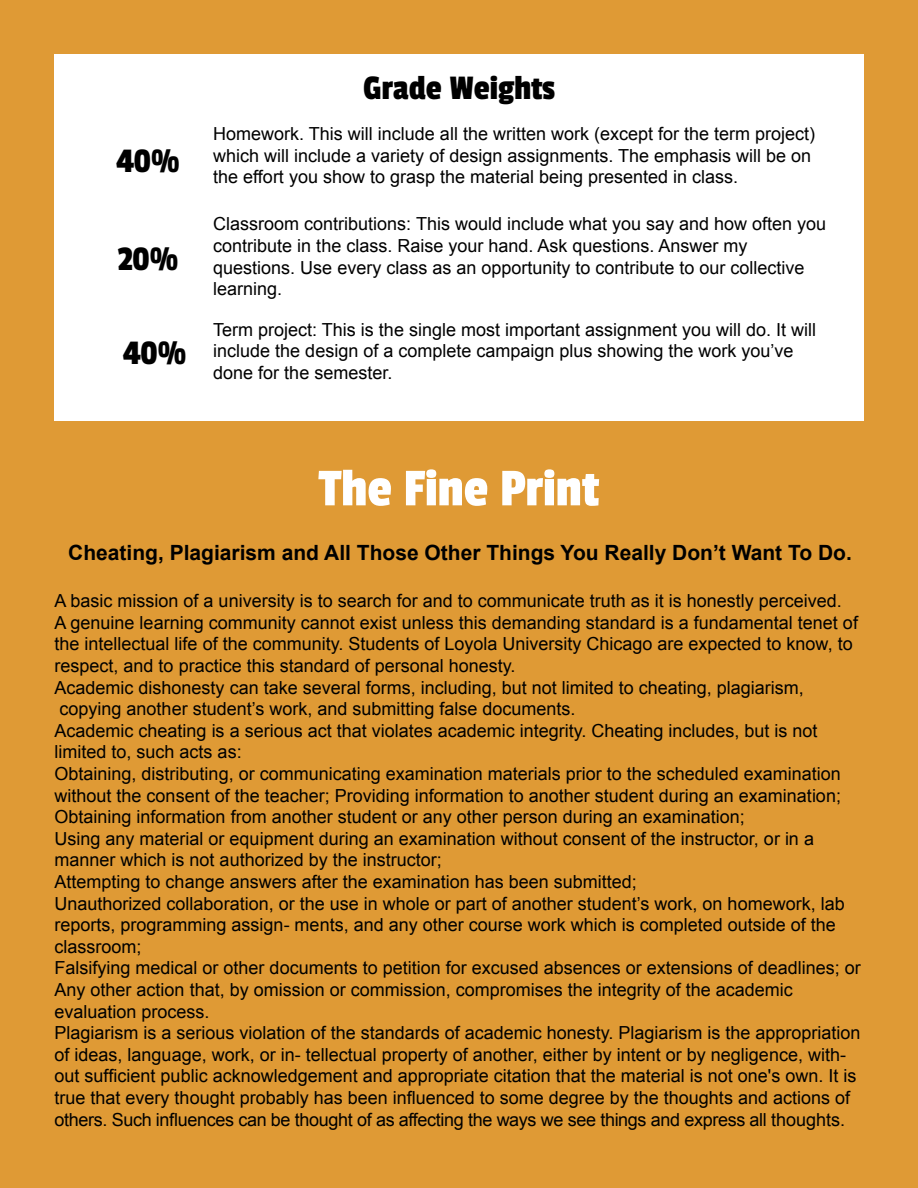
<style>
.page{position:relative;width:918px;height:1188px;background:#df9a35}
.page>*{position:absolute;margin:0;border:0;box-sizing:border-box;transform-origin:0 0}
.t1{font:55.5px "Passion One";color:#fff}
.t2{font:36px "Passion One";color:#000}
.t3{font:700 21px "Arial";color:#000}
.t4{font:18px/21.6px "Arial";color:#000}
</style>
<div class="page">
<div style="left:54px;top:54px;width:810px;height:366px;background:#fff"></div>
<h2 class="t2" style="left:116px;top:141px;width:65px">40%</h2>
<h2 class="t2" style="left:118px;top:240px;width:63px">20%</h2>
<h2 class="t2" style="left:123px;top:334px;width:65px">40%</h2>
<h2 class="t2" style="left:363px;top:69px;width:193px">Grade Weights</h2>
<p class="t4" style="left:213px;top:123px;width:603px">Homework. This will include all the written work (except for the term project) which will include a variety of design assignments. The emphasis will be on the effort you show to grasp the material being presented in class.</p>
<p class="t4" style="left:213px;top:213px;width:614px">Classroom contributions: This would include what you say and how often you contribute in the class. Raise your hand. Ask questions. Answer my questions. Use every class as an opportunity to contribute to our collective learning.</p>
<p class="t4" style="left:213px;top:319px;width:604px">Term project: This is the single most important assignment you will do. It will include the design of a complete campaign plus showing the work you’ve done for the semester.</p>
<h1 class="t1" style="left:319px;top:459px;width:282px">The Fine Print</h1>
<p class="t3" style="left:68px;top:541px;width:785px">Cheating, Plagiarism and All Those Other Things You Really Don’t Want To Do.</p>
<p class="t4" style="left:55px;top:590px;width:808px">A basic mission of a university is to search for and to communicate truth as it is honestly perceived.<br>A genuine learning community cannot exist unless this demanding standard is a fundamental tenet of the intellectual life of the community. Students of Loyola University Chicago are expected to know, to respect, and to practice this standard of personal honesty.<br>Academic dishonesty can take several forms, including, but not limited to cheating, plagiarism, copying another student’s work, and submitting false documents.<br>Academic cheating is a serious act that violates academic integrity. Cheating includes, but is not limited to, such acts as:<br>Obtaining, distributing, or communicating examination materials prior to the scheduled examination without the consent of the teacher; Providing information to another student during an examination; Obtaining information from another student or any other person during an examination;<br>Using any material or equipment during an examination without consent of the instructor, or in a manner which is not authorized by the instructor;<br>Attempting to change answers after the examination has been submitted;<br>Unauthorized collaboration, or the use in whole or part of another student’s work, on homework, lab reports, programming assign- ments, and any other course work which is completed outside of the classroom;<br>Falsifying medical or other documents to petition for excused absences or extensions of deadlines; or Any other action that, by omission or commission, compromises the integrity of the academic evaluation process.<br>Plagiarism is a serious violation of the standards of academic honesty. Plagiarism is the appropriation of ideas, language, work, or in- tellectual property of another, either by intent or by negligence, with&shy;out sufficient public acknowledgement and appropriate citation that the material is not one's own. It is true that every thought probably has been influenced to some degree by the thoughts and actions of others. Such influences can be thought of as affecting the ways we see things and express all thoughts.</p>
</div>
